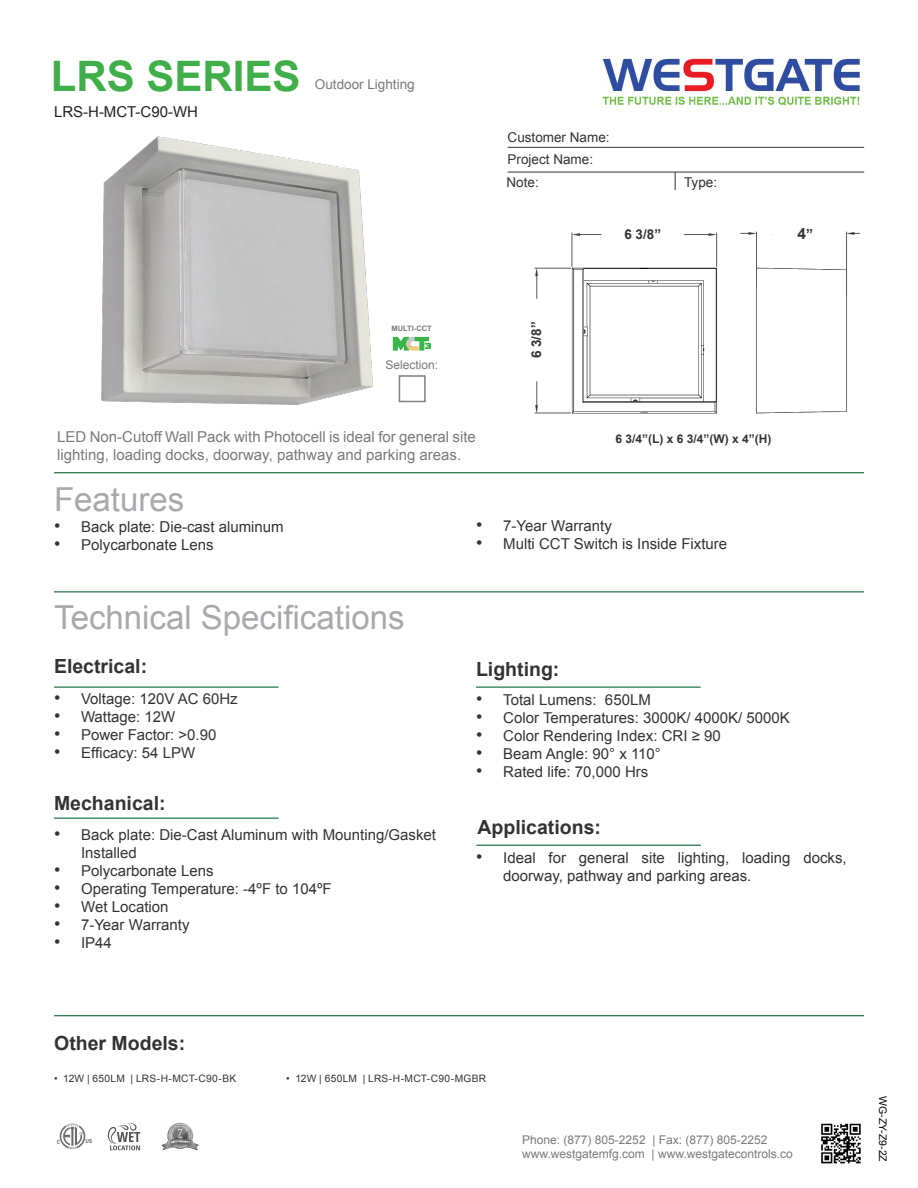
<style>
.page{position:relative;width:918px;height:1188px;background:#fff}
.page>*{position:absolute;margin:0;border:0;box-sizing:border-box;transform-origin:0 0}
.t1{font:700 42px "Arial";color:#40ae49}
.t2{font:33px "Arial";color:#a8a9ad}
.t3{font:700 19.5px "Arial";color:#333}
.t4{font:700 15.6px "Arial";color:#333}
.t5{font:15px/18px "Arial";color:#333}
.t6{font:15px/18px "Arial";color:#323332}
.t7{font:15px/18px "Arial";color:#787a7d}
.t8{font:15px "Arial";color:#231f20}
.t9{font:13.5px "Arial";color:#333}
.t10{font:13.5px "Arial";color:#787a7d}
.t11{font:700 13.5px "Arial";color:#333}
.t12{font:12px "Arial";color:#787a7d}
.t13{font:700 12px "Arial";color:#333}
.t14{font:10.5px "Arial";color:#040503}
.t15{font:10.2px "Arial";letter-spacing:.025em;color:#333}
.t16{font:700 7.5px "Arial";color:#787a7d}
.s1{font-size:13.95px}
.s2{font-size:18px}
.s3{font-style:inherit}
.s4{font-size:18px;color:#323332}
</style>
<div class="page">
<img style="left:101px;top:136px;width:272px;height:269px">
<hr style="left:54px;top:472px;width:810px;height:1px;background:#0d6736">
<hr style="left:508px;top:147px;width:356px;height:1px;background:#333">
<svg style="left:675px;top:173px;width:1px;height:17px"></svg>
<hr style="left:508px;top:172px;width:356px;height:1px;background:#333">
<hr style="left:54px;top:591px;width:810px;height:1px;background:#0d6736">
<hr style="left:54px;top:687px;width:225px;height:1px;background:#0d6736">
<hr style="left:476px;top:687px;width:225px;height:1px;background:#0d6736">
<hr style="left:54px;top:818px;width:225px;height:1px;background:#0d6736">
<img style="left:602px;top:58px;width:258px;height:48px">
<hr style="left:476px;top:845px;width:225px;height:1px;background:#0d6736">
<hr style="left:54px;top:1015px;width:810px;height:1px;background:#0d6736">
<img style="left:821px;top:1123px;width:40px;height:41px">
<img style="left:534px;top:231px;width:325px;height:183px">
<div style="left:601px;top:229px;width:83px;height:17px;background:#fff"></div>
<div style="left:531px;top:299px;width:17px;height:82px;background:#fff"></div>
<div style="left:772px;top:227px;width:66px;height:22px;background:#fff"></div>
<div style="left:399px;top:375px;width:27px;height:27px;background:#fff;border:2px solid #7f7f7f"></div>
<svg style="left:393px;top:337px;width:38px;height:14px"></svg>
<img style="left:56px;top:1124px;width:36px;height:26px">
<img style="left:161px;top:1122px;width:38px;height:29px">
<img style="left:107px;top:1123px;width:34px;height:28px">
<p class="t1" style="left:51px;top:48px;width:251px">LRS SERIES</p>
<p class="t8" style="left:54px;top:102px;width:146px">LRS-H-MCT-C90-WH</p>
<p class="t10" style="left:315px;top:75px;width:101px">Outdoor Lighting</p>
<p class="t9" style="left:508px;top:128px;width:104px">Customer Name:</p>
<p class="t9" style="left:508px;top:150px;width:87px">Project Name:</p>
<p class="t9" style="left:507px;top:173px;width:34px">Note:</p>
<p class="t9" style="left:684px;top:173px;width:35px">Type:</p>
<p class="t11" style="left:624px;top:226px;width:38px">6 3/8”</p>
<p class="t4" style="left:797px;top:223px;width:17px">4<span class="s1">”</span></p>
<p class="t16" style="left:392px;top:323px;width:42px">MULTI-CCT</p>
<p class="t12" style="left:386px;top:357px;width:54px">Selection:</p>
<p class="t7" style="left:57px;top:428px;width:420px">LED Non-Cutoff Wall Pack with Photocell is ideal for general site lighting, loading docks, doorway, pathway and parking areas.</p>
<p class="t11" style="left:527px;top:358px;width:38px;rotate:-90deg">6 3/8”</p>
<p class="t13" style="left:616px;top:431px;width:158px">6 3/4”(L) x 6 3/4”(W) x 4”(H)</p>
<p class="t2" style="left:54px;top:478px;width:132px">Features</p>
<p class="t5" style="left:54px;top:518px;width:231px"><span class="s2">•</span> Back plate: Die-cast aluminum</p>
<p class="t5" style="left:54px;top:536px;width:161px"><span class="s2">•</span> Polycarbonate Lens</p>
<p class="t2" style="left:54px;top:595px;width:352px">Technical Specifications</p>
<p class="t3" style="left:54px;top:654px;width:95px">Electrical:</p>
<p class="t5" style="left:476px;top:517px;width:137px"><span class="s2">•</span> <span class="s3">7</span>-Year Warranty</p>
<p class="t5" style="left:476px;top:535px;width:252px"><span class="s2">•</span> Multi CCT Switch is Inside Fixture</p>
<p class="t3" style="left:476px;top:657px;width:85px">Lighting:</p>
<p class="t5" style="left:54px;top:690px;width:185px"><span class="s2">•</span> Voltage: 120V AC 60Hz</p>
<p class="t5" style="left:54px;top:708px;width:123px"><span class="s2">•</span> Wattage: 12W</p>
<p class="t5" style="left:54px;top:726px;width:164px"><span class="s2">•</span> Power Factor: &gt;0.90</p>
<p class="t5" style="left:54px;top:744px;width:143px"><span class="s2">•</span> Efficacy: 54 LPW</p>
<p class="t3" style="left:54px;top:790px;width:113px">Mechanical:</p>
<p class="t5" style="left:81px;top:826px;width:357px;text-indent:-27px"><span class="s2">•</span> Back plate: Die-Cast Aluminum with Mounting/Gasket<br>Installed</p>
<p class="t5" style="left:54px;top:862px;width:161px"><span class="s2">•</span> Polycarbonate Lens</p>
<p class="t5" style="left:54px;top:880px;width:279px"><span class="s2">•</span> Operating Temperature: -4ºF to 104ºF</p>
<p class="t5" style="left:54px;top:898px;width:116px"><span class="s2">•</span> Wet Location</p>
<p class="t5" style="left:54px;top:916px;width:137px"><span class="s2">•</span> <span class="s3">7</span>-Year Warranty</p>
<p class="t5" style="left:54px;top:934px;width:59px"><span class="s2">•</span> IP44</p>
<p class="t6" style="left:476px;top:691px;width:176px"><span class="s2">•</span> Total Lumens: 650LM</p>
<p class="t6" style="left:476px;top:709px;width:315px"><span class="s2">•</span> Color Temperatures: 3000K/ 4000K/ 5000K</p>
<p class="t6" style="left:476px;top:727px;width:246px"><span class="s2">•</span> Color Rendering Index: CRI ≥ 90</p>
<p class="t6" style="left:476px;top:745px;width:186px"><span class="s2">•</span> Beam Angle: 90° x 110°</p>
<p class="t5" style="left:476px;top:763px;width:174px"><span class="s4">•</span> Rated life: <span class="s3">7</span>0,000 Hrs</p>
<p class="t3" style="left:478px;top:814px;width:125px">Applications:</p>
<p class="t6" style="left:503px;top:849px;width:345px;text-indent:-27px"><span class="s2">•</span> Ideal for general site lighting, loading docks, doorway, pathway and parking areas.</p>
<p class="t3" style="left:54px;top:1030px;width:133px">Other Models:</p>
<p class="t15" style="left:54px;top:1072px;width:184px">• 12W | 650LM | LRS-H-MCT-C90-BK</p>
<p class="t15" style="left:286px;top:1072px;width:201px">• 12W | 650LM | LRS-H-MCT-C90-MGBR</p>
<p class="t12" style="left:522px;top:1132px;width:247px">Phone: (877) 805-2252 | Fax: (877) 805-2252</p>
<p class="t12" style="left:522px;top:1146px;width:272px">www.westgatemfg.com | www.westgatecontrols.co</p>
<p class="t14" style="left:890px;top:1096px;width:67px;rotate:90deg">WG-ZY-Z9-2Z</p>
</div>
